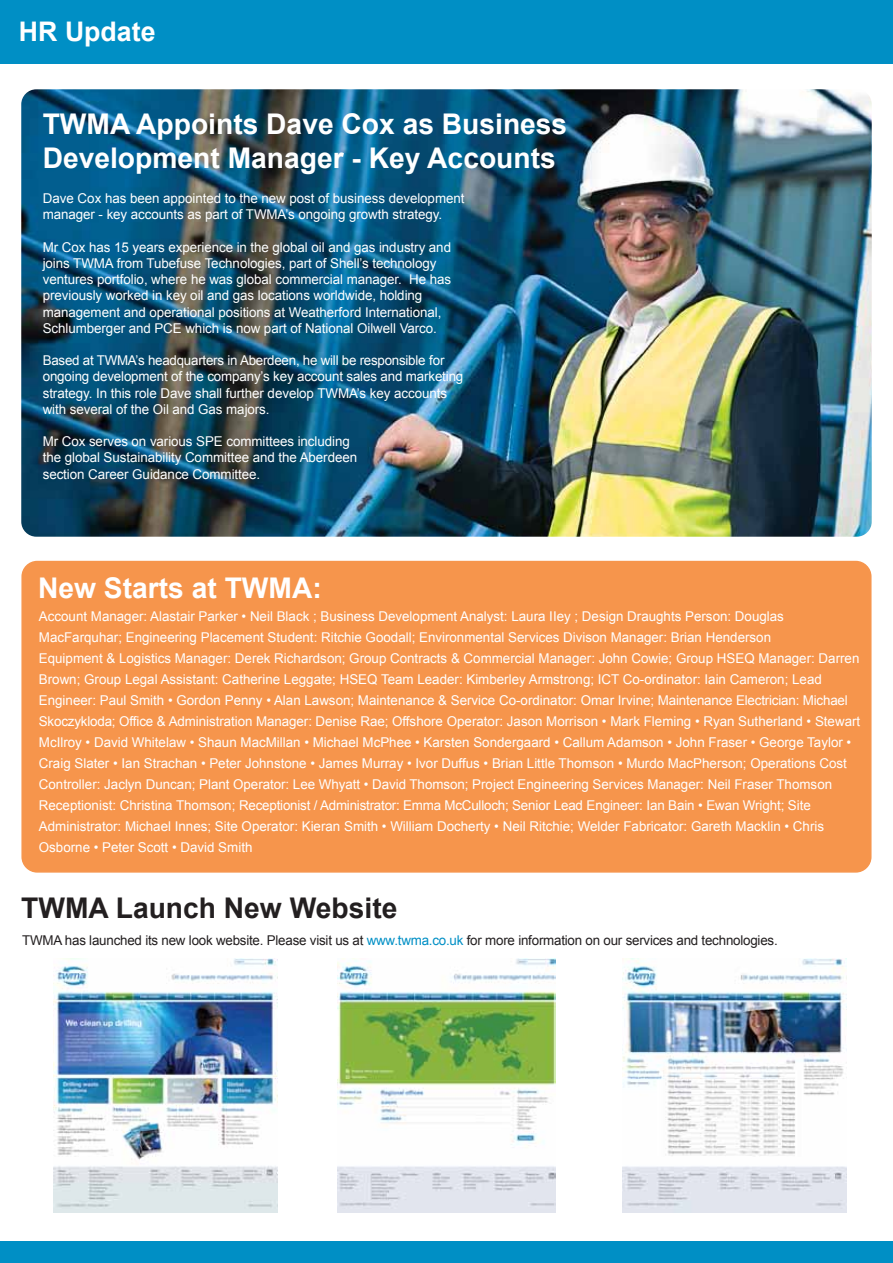
<style>
.page{position:relative;width:893px;height:1263px;background:#fff}
.page>*{position:absolute;margin:0;border:0;box-sizing:border-box;transform-origin:0 0}
.t1{font:700 28.5px/34.2px "Arial";color:#fff}
.t2{font:700 28.5px "Arial";color:#231f20}
.t3{font:700 27px "Arial";color:#fff}
.t4{font:13.5px/21px "Arial";color:#fff}
.t5{font:13.5px "Arial";letter-spacing:-.015em;color:#231f20}
.s1{color:#008fc5}
</style>
<div class="page">
<div style="left:22px;top:562px;width:848px;height:310px;background:#f6954c;border-radius:15px"></div>
<div style="left:21px;top:561px;width:850px;height:312px;border:2px solid #f47b20;border-radius:15px"></div>
<div style="left:0;top:1242px;width:892px;height:21px;background:#008fc5"></div>
<div style="left:0;top:0;width:892px;height:64px;background:#008fc5"></div>
<img style="left:21px;top:89px;width:850px;height:448px">
<img style="left:54px;top:958px;width:223px;height:254px">
<img style="left:338px;top:958px;width:217px;height:254px">
<img style="left:622px;top:958px;width:224px;height:254px">
<h2 class="t3" style="left:19px;top:13px;width:138px">HR Update</h2>
<h1 class="t1" style="left:43px;top:108px;width:526px">TWMA Appoints Dave Cox as Business<br>Development Manager - Key Accounts</h1>
<p class="t4" style="left:43px;top:190px;width:423px;line-height:16.2px">Dave Cox has been appointed to the new post of business development manager - key accounts as part of TWMA’s ongoing growth strategy.</p>
<p class="t4" style="left:43px;top:239px;width:410px;line-height:16.2px">Mr Cox has 15 years experience in the global oil and gas industry and joins TWMA from Tubefuse Technologies, part of Shell’s technology ventures portfolio, where he was global commercial manager. He has previously worked in key oil and gas locations worldwide, holding management and operational positions at Weatherford International, Schlumberger and PCE which is now part of National Oilwell Varco.</p>
<p class="t4" style="left:43px;top:352px;width:422px;line-height:16.2px">Based at TWMA’s headquarters in Aberdeen, he will be responsible for ongoing development of the company’s key account sales and marketing strategy. In this role Dave shall further develop TWMA’s key accounts with several of the Oil and Gas majors.</p>
<p class="t4" style="left:43px;top:433px;width:316px;line-height:16.2px">Mr Cox serves on various SPE committees including the global Sustainability Committee and the Aberdeen section Career Guidance Committee.</p>
<h1 class="t1" style="left:38px;top:572px;width:285px">New Starts at TWMA:</h1>
<p class="t4" style="left:39px;top:606px;width:822px">Account Manager: Alastair Parker • Neil Black ; Business Development Analyst: Laura IIey ; Design Draughts Person: Douglas MacFarquhar; Engineering Placement Student: Ritchie Goodall; Environmental Services Divison Manager: Brian Henderson<br>Equipment &amp; Logistics Manager: Derek Richardson; Group Contracts &amp; Commercial Manager: John Cowie; Group HSEQ Manager: Darren Brown; Group Legal Assistant: Catherine Leggate; HSEQ Team Leader: Kimberley Armstrong; ICT Co-ordinator: Iain Cameron; Lead Engineer: Paul Smith • Gordon Penny • Alan Lawson; Maintenance &amp; Service Co-ordinator: Omar Irvine; Maintenance Electrician: Michael Skoczykloda; Office &amp; Administration Manager: Denise Rae; Offshore Operator: Jason Morrison • Mark Fleming • Ryan Sutherland • Stewart McIlroy • David Whitelaw • Shaun MacMillan • Michael McPhee • Karsten Sondergaard • Callum Adamson • John Fraser • George Taylor • Craig Slater • Ian Strachan • Peter Johnstone • James Murray • Ivor Duffus • Brian Little Thomson • Murdo MacPherson; Operations Cost Controller: Jaclyn Duncan; Plant Operator: Lee Whyatt • David Thomson; Project Engineering Services Manager: Neil Fraser Thomson Receptionist: Christina Thomson; Receptionist / Administrator: Emma McCulloch; Senior Lead Engineer: Ian Bain • Ewan Wright; Site Administrator: Michael Innes; Site Operator: Kieran Smith • William Docherty • Neil Ritchie; Welder Fabricator: Gareth Macklin • Chris Osborne • Peter Scott • David Smith</p>
<h1 class="t2" style="left:21px;top:889px;width:377px">TWMA Launch New Website</h1>
<p class="t5" style="left:22px;top:931px;width:757px">TWMA has launched its new look website. Please visit us at <span class="s1">www.twma.co.uk</span> for more information on our services and technologies.</p>
</div>
